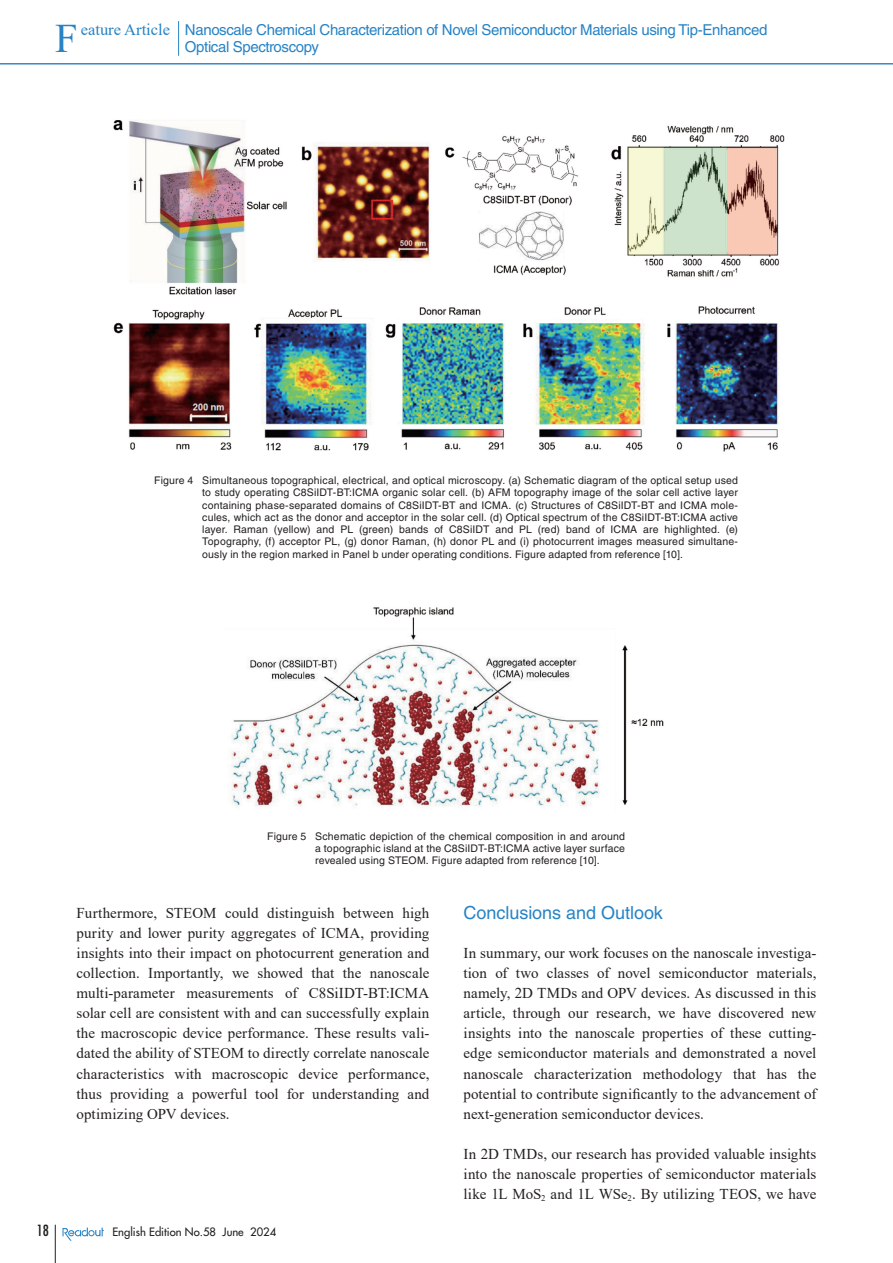
<style>
.page{position:relative;width:893px;height:1263px;background:#fff}
.page>*{position:absolute;margin:0;border:0;box-sizing:border-box;transform-origin:0 0}
.t1{font:40.5px "Times New Roman";color:#2783c5}
.t2{font:18px "Helvetica LT Std";color:#2783c5}
.t3{font:15px/20.1px "Times New Roman";letter-spacing:.005em;color:#231f20;text-align:justify}
.t4{font:15px/16.5px "Helvetica LT Std";letter-spacing:-.025em;color:#2783c5}
.t5{font:condensed 15px "Futura Std";color:#231f20}
.t6{font:500 11.25px "Futura Std";color:#231f20}
.t7{font:10.5px/12.3px "Helvetica LT Std";letter-spacing:.015em;color:#231f20;text-align:justify}
.s1{font-family:"Times New Roman";font-size:16.5px}
</style>
<div class="page">
<hr style="left:0;top:63px;width:893px;height:1px;background:#2783c5">
<hr style="left:55px;top:1225px;width:1px;height:38px;background:#231f20">
<svg style="left:63px;top:1227px;width:41px;height:14px"></svg>
<img style="left:113px;top:120px;width:672px;height:332px">
<img style="left:231px;top:607px;width:433px;height:200px">
<hr style="left:178px;top:21px;width:1px;height:35px;background:#2783c5">
<h1 class="t1" style="left:55px;top:10px;width:24px">F</h1>
<p class="t4" style="left:185px;top:22px;width:584px;text-indent:-104px"><span class="s1">eature Article</span> Nanoscale Chemical Characterization of Novel Semiconductor Materials using Tip-Enhanced<br>Optical Spectroscopy</p>
<p class="t7" style="left:202px;top:474px;width:537px;text-indent:-48px">Figure 4 Simultaneous topographical, electrical, and optical microscopy. (a) Schematic diagram of the optical setup used to study operating C8SiIDT-BT:ICMA organic solar cell. (b) AFM topography image of the solar cell active layer containing phase-separated domains of C8SiIDT-BT and ICMA. (c) Structures of C8SiIDT-BT and ICMA mole&shy;cules, which act as the donor and acceptor in the solar cell. (d) Optical spectrum of the C8SiIDT‑BT:ICMA active layer. Raman (yellow) and PL (green) bands of C8SiIDT and PL (red) band of ICMA are highlighted. (e)<br>Topography, (f) acceptor PL, (g) donor Raman, (h) donor PL and (i) photocurrent images measured simultane&shy;ously in the region marked in Panel b under operating conditions. Figure adapted from reference [10].</p>
<p class="t7" style="left:315px;top:830px;width:311px;text-indent:-48px">Figure 5 Schematic depiction of the chemical composition in and around a topographic island at the C8SiIDT-BT:ICMA active layer surface revealed using STEOM. Figure adapted from reference [10].</p>
<p class="t3" style="left:77px;top:902px;width:354px">Furthermore, STEOM could distinguish between high purity and lower purity aggregates of ICMA, providing insights into their impact on photocurrent generation and collection. Importantly, we showed that the nanoscale multi-parameter measurements of C8SiIDT-BT:ICMA solar cell are consistent with and can successfully explain the macroscopic device performance. These results vali&shy;dated the ability of STEOM to directly correlate nanoscale characteristics with macroscopic device performance, thus providing a powerful tool for understanding and optimizing OPV devices.</p>
<p class="t2" style="left:463px;top:902px;width:201px">Conclusions and Outlook</p>
<p class="t3" style="left:463px;top:942px;width:354px">In summary, our work focuses on the nanoscale investiga&shy;tion of two classes of novel semiconductor materials, namely, 2D TMDs and OPV devices. As discussed in this article, through our research, we have discovered new insights into the nanoscale properties of these cutting&shy;edge semiconductor materials and demonstrated a novel nanoscale characterization methodology that has the potential to contribute significantly to the advancement of next-generation semiconductor devices.</p>
<p class="t3" style="left:463px;top:1143px;width:354px">In 2D TMDs, our research has provided valuable insights into the nanoscale properties of semiconductor materials like 1L MoS<sub>2</sub> and 1L WSe<sub>2</sub>. By utilizing TEOS, we have</p>
<p class="t5" style="left:37px;top:1222px;width:14px">18</p>
<p class="t6" style="left:112px;top:1225px;width:165px">English Edition No.58 June 2024</p>
</div>
